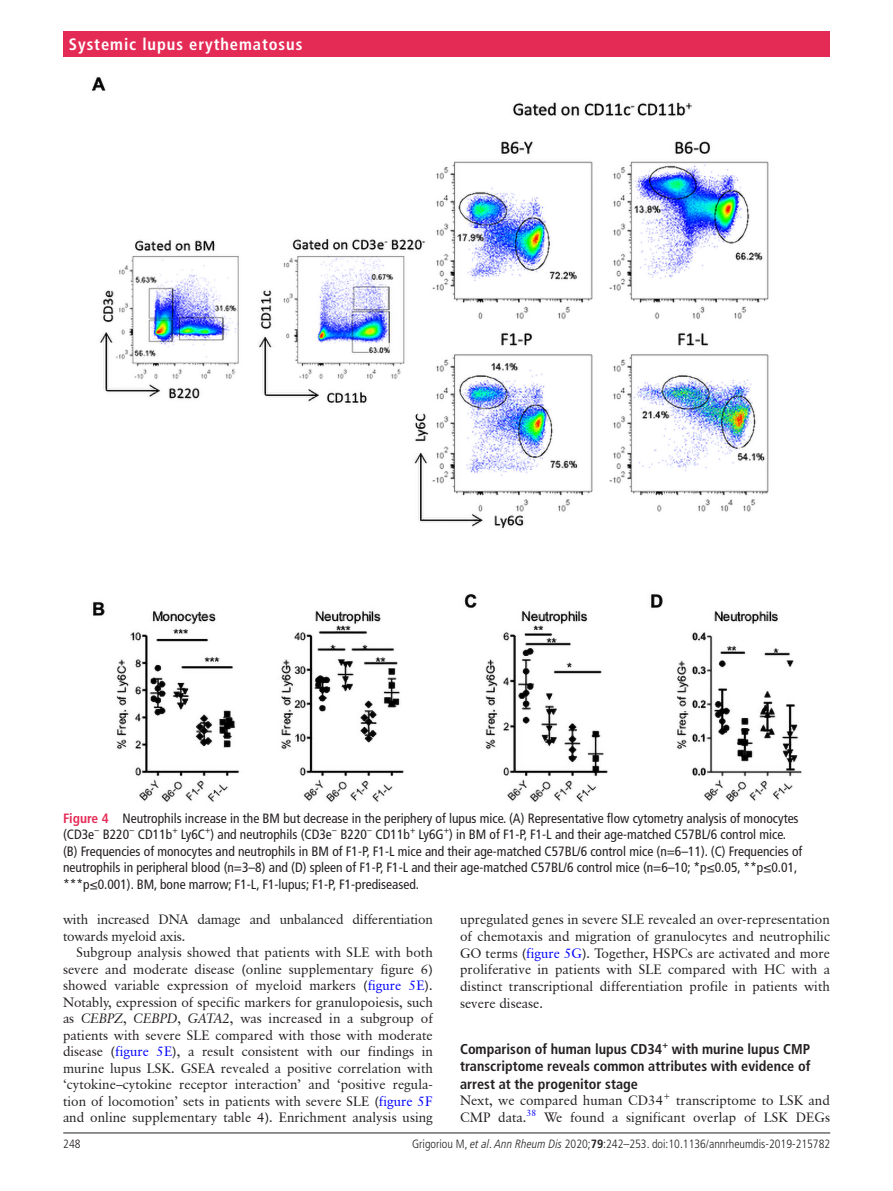
<style>
.page{position:relative;width:893px;height:1191px;background:#fff}
.page>*{position:absolute;margin:0;border:0;box-sizing:border-box;transform-origin:0 0}
.t1{font:700 condensed 16.5px "Frutiger LT Pro";letter-spacing:.055em;color:#fff}
.t2{font:700 condensed 14.25px/17.2px "Frutiger LT Pro";color:#231f20;text-align:justify}
.t3{font:13.5px/16.5px "Classical Garamond BT";color:#231f20}
.t4{font:condensed 13.5px/16.5px "Frutiger LT Pro";color:#231f20}
.t5{font:300 condensed 12px "Frutiger LT Pro";color:#231f20}
.t6{font:700 condensed 9.45px "Frutiger LT Pro";color:#231f20}
.s1{font-weight:700;color:#e42b56}
.s2{color:#00f}
.s3{font-style:italic}
.s4{font-weight:700}
</style>
<div class="page">
<hr style="left:63px;top:1132px;width:767px;height:1px;background:#231f20">
<div style="left:63px;top:31px;width:767px;height:25px;background:#e42b56"></div>
<img style="left:91px;top:77px;width:711px;height:725px">
<p class="t1" style="left:69px;top:34px;width:235px">Systemic lupus erythematosus</p>
<p class="t4" style="left:63px;top:810px;width:741px"><span class="s1">Figure 4</span> Neutrophils increase in the BM but decrease in the periphery of lupus mice. (A) Representative flow cytometry analysis of monocytes (CD3e<sup>−</sup> B220<sup>−</sup> CD11b<sup>+</sup> Ly6C<sup>+</sup>) and neutrophils (CD3e<sup>−</sup> B220<sup>−</sup> CD11b<sup>+</sup> Ly6G<sup>+</sup>) in BM of F1-P, F1-L and their age-matched C57BL/6 control mice. (B) Frequencies of monocytes and neutrophils in BM of F1-P, F1-L mice and their age-matched C57BL/6 control mice (n=6–11). (C) Frequencies of neutrophils in peripheral blood (n=3–8) and (D) spleen of F1-P, F1-L and their age-matched C57BL/6 control mice (n=6–10; *p≤0.05, **p≤0.01, ***p≤0.001). BM, bone marrow; F1-L, F1-lupus; F1-P, F1-prediseased.</p>
<p class="t3" style="left:63px;top:911px;width:371px">with increased DNA damage and unbalanced differentiation towards myeloid axis.</p>
<p class="t3" style="left:63px;top:944px;width:371px;text-align:justify;text-indent:14px">Subgroup analysis showed that patients with SLE with both severe and moderate disease (online supplementary figure 6) showed variable expression of myeloid markers (<span class="s2">figure 5E</span>).<br>Notably, expression of specific markers for granulopoiesis, such as <span class="s3">CEBPZ</span>, <span class="s3">CEBPD</span>, <span class="s3">GATA2</span>, was increased in a subgroup of patients with severe SLE compared with those with moderate disease (<span class="s2">figure 5E</span>), a result consistent with our findings in murine lupus LSK. GSEA revealed a positive correlation with ‘cytokine–cytokine receptor interaction’ and ‘positive regula&shy;tion of locomotion’ sets in patients with severe SLE (<span class="s2">figure 5F </span>and online supplementary table 4). Enrichment analysis using</p>
<p class="t3" style="left:460px;top:910px;width:371px;text-align:justify">upregulated genes in severe SLE revealed an over-representation of chemotaxis and migration of granulocytes and neutrophilic GO terms (<span class="s2">figure 5G</span>). Together, HSPCs are activated and more proliferative in patients with SLE compared with HC with a distinct transcriptional differentiation profile in patients with severe disease.</p>
<p class="t2" style="left:460px;top:1040px;width:204px">Comparison of human lupus CD34</p>
<p class="t6" style="left:662px;top:1038px;width:7px">+</p>
<p class="t2" style="left:460px;top:1040px;width:352px;text-indent:212px">with murine lupus CMP transcriptome reveals common attributes with evidence of arrest at the progenitor stage</p>
<p class="t3" style="left:460px;top:1092px;width:371px">Next, we compared human CD34<sup>+</sup> transcriptome to LSK and<br>CMP data.<sup>38</sup> We found a significant overlap of LSK DEGs</p>
<p class="t5" style="left:63px;top:1136px;width:19px">248</p>
<p class="t5" style="left:412px;top:1136px;width:420px">Grigoriou M, <span class="s3">et al</span>. <span class="s3">Ann Rheum Dis</span> 2020;<span class="s4">79</span>:242–253. doi:10.1136/annrheumdis-2019-215782</p>
</div>
